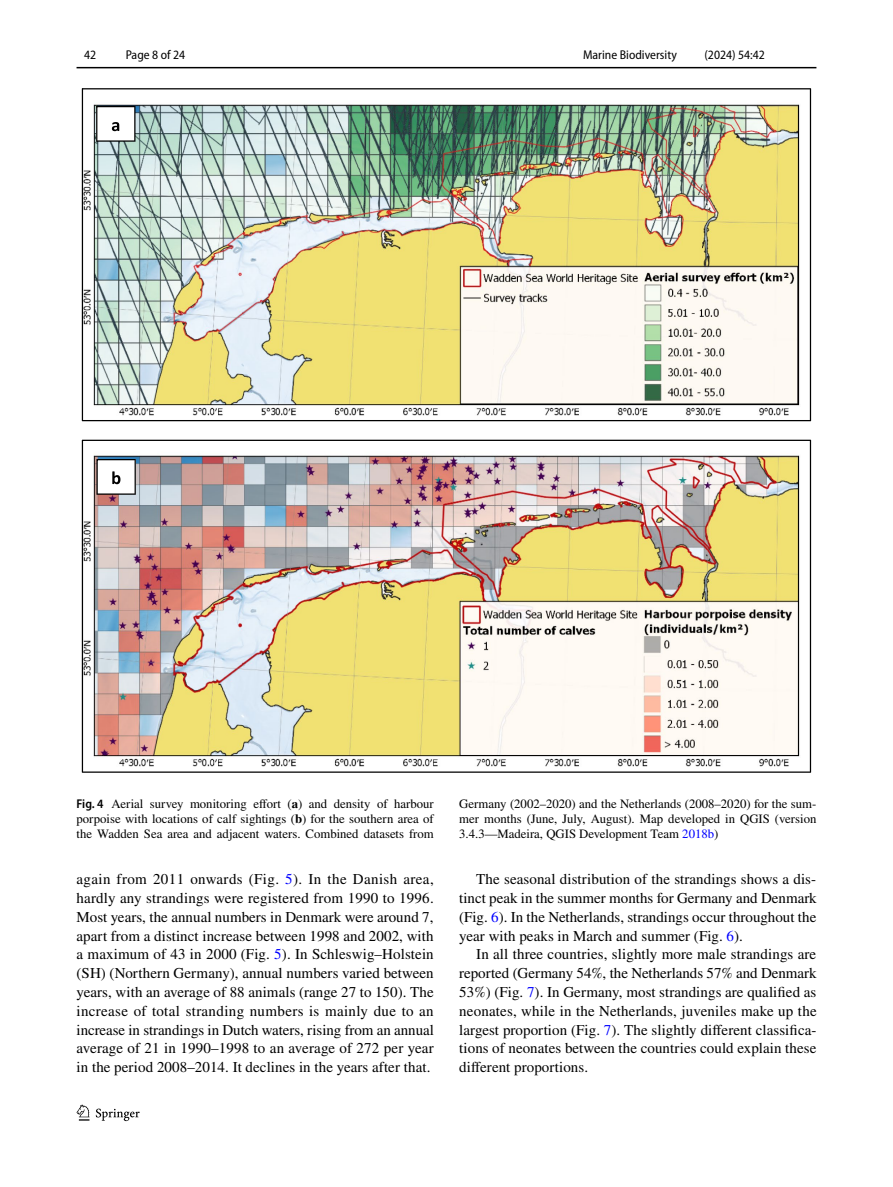
<style>
.page{position:relative;width:893px;height:1187px;background:#fff}
.page>*{position:absolute;margin:0;border:0;box-sizing:border-box;transform-origin:0 0}
.t1{font:15px/18.8px "STIX";letter-spacing:.005em;color:#000;text-align:justify}
.t2{font:12.75px/15px "STIX";color:#000;text-align:justify}
.t3{font:semi-condensed 12.75px "Myriad Pro";color:#000}
.s1{font-family:"Myriad Pro";font-weight:600;font-stretch:semi-condensed}
.s2{font-weight:700}
.s3{color:#00f}
</style>
<div class="page">
<hr style="left:77px;top:67px;width:739px;height:1px;background:#000">
<svg style="left:77px;top:1104px;width:12px;height:16px"></svg>
<svg style="left:96px;top:1108px;width:44px;height:12px"></svg>
<img style="left:82px;top:88px;width:729px;height:333px">
<img style="left:82px;top:439px;width:729px;height:333px">
<svg style="left:96px;top:106px;width:39px;height:36px"></svg>
<svg style="left:96px;top:459px;width:40px;height:35px"></svg>
<p class="t3" style="left:84px;top:48px;width:14px">42</p>
<p class="t3" style="left:126px;top:48px;width:61px">Page 8 of 24</p>
<p class="t3" style="left:583px;top:48px;width:95px">Marine Biodiversity</p>
<p class="t3" style="left:704px;top:48px;width:62px">(2024) 54:42</p>
<p class="t2" style="left:77px;top:797px;width:359px"><span class="s1">Fig. 4</span> Aerial survey monitoring effort (<span class="s2">a</span>) and density of harbour porpoise with locations of calf sightings (<span class="s2">b</span>) for the southern area of the Wadden Sea area and adjacent waters. Combined datasets from</p>
<p class="t2" style="left:459px;top:797px;width:359px">Germany (2002–2020) and the Netherlands (2008–2020) for the sum&shy;mer months (June, July, August). Map developed in QGIS (version 3.4.3—Madeira, QGIS Development Team <span class="s3">2018b</span>)</p>
<p class="t1" style="left:77px;top:871px;width:359px">again from 2011 onwards (Fig. <span class="s3">5</span>). In the Danish area, hardly any strandings were registered from 1990 to 1996.<br>Most years, the annual numbers in Denmark were around 7, apart from a distinct increase between 1998 and 2002, with a maximum of 43 in 2000 (Fig. <span class="s3">5</span>). In Schleswig–Holstein (SH) (Northern Germany), annual numbers varied between years, with an average of 88 animals (range 27 to 150). The increase of total stranding numbers is mainly due to an increase in strandings in Dutch waters, rising from an annual average of 21 in 1990–1998 to an average of 272 per year in the period 2008–2014. It declines in the years after that.</p>
<p class="t1" style="left:459px;top:871px;width:359px;text-indent:17px">The seasonal distribution of the strandings shows a dis&shy;tinct peak in the summer months for Germany and Denmark (Fig. <span class="s3">6</span>). In the Netherlands, strandings occur throughout the year with peaks in March and summer (Fig. <span class="s3">6</span>).</p>
<p class="t1" style="left:459px;top:946px;width:359px;text-indent:17px">In all three countries, slightly more male strandings are reported (Germany 54%, the Netherlands 57% and Denmark 53%) (Fig. <span class="s3">7</span>). In Germany, most strandings are qualified as neonates, while in the Netherlands, juveniles make up the largest proportion (Fig. <span class="s3">7</span>). The slightly different classifica&shy;tions of neonates between the countries could explain these different proportions.</p>
</div>
